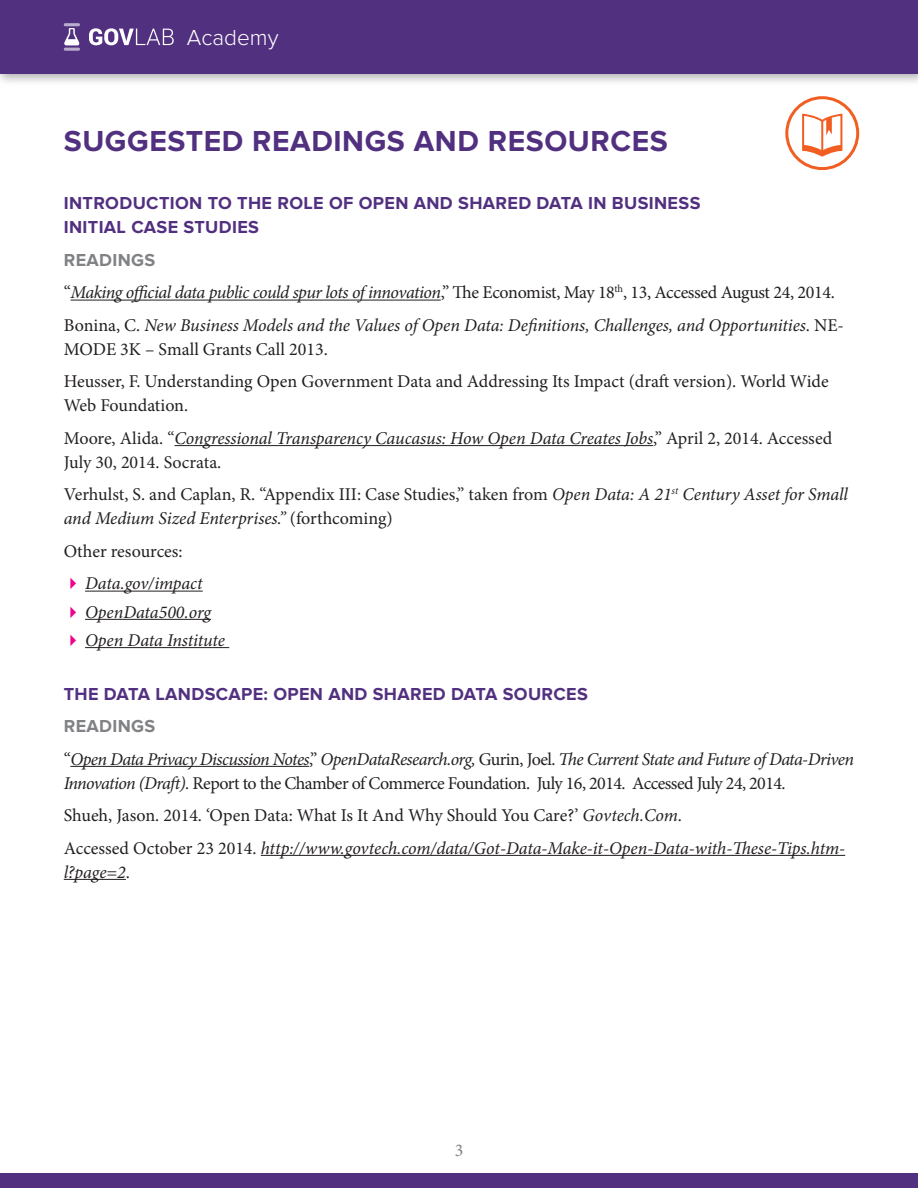
<style>
.page{position:relative;width:918px;height:1188px;background:#fff}
.page>*{position:absolute;margin:0;border:0;box-sizing:border-box;transform-origin:0 0}
.t1{font:700 30px "Proxima Nova";letter-spacing:.02em;color:#523080}
.t2{font:300 22.5px "Proxima Nova";color:#fff}
.t3{font:italic 18px/24px "Minion Pro";letter-spacing:-.015em;color:#231f20}
.t4{font:italic 18px/24px "Minion Pro";letter-spacing:-.04em;color:#231f20}
.t5{font:18px/24px "Minion Pro";letter-spacing:-.005em;color:#231f20}
.t6{font:18px/24px "Minion Pro";color:#222}
.t7{font:700 18px/24px "Proxima Nova";letter-spacing:.02em;color:#523080}
.t8{font:700 18px "Proxima Nova";letter-spacing:.02em;color:#808285}
.t9{font:18px "Minion Pro";color:#808285}
.s1{font-style:normal}
.s2{font-style:normal;color:#222}
.s3{font-style:italic}
.s4{font-style:italic;color:#231f20}
.s5{color:#231f20}
</style>
<div class="page">
<div style="left:0;top:0;width:918px;height:86px;background:#231f20;opacity:.36"></div>
<div style="left:0;top:0;width:918px;height:74px;background:#523080"></div>
<div style="left:0;top:1174px;width:918px;height:14px;background:#523080"></div>
<svg style="left:64px;top:23px;width:16px;height:28px"></svg>
<svg style="left:89px;top:28px;width:85px;height:17px"></svg>
<svg style="left:802px;top:114px;width:40px;height:43px"></svg>
<div style="left:785px;top:96px;width:74px;height:74px;border:3px solid #f25d21;border-radius:50%"></div>
<hr style="left:71px;top:300px;width:370px;height:1px;background:#231f20">
<hr style="left:175px;top:445px;width:478px;height:1px;background:#231f20">
<hr style="left:85px;top:591px;width:118px;height:1px;background:#231f20">
<hr style="left:85px;top:619px;width:126px;height:1px;background:#231f20">
<hr style="left:85px;top:647px;width:144px;height:1px;background:#231f20">
<hr style="left:70px;top:766px;width:239px;height:1px;background:#231f20">
<hr style="left:261px;top:855px;width:584px;height:1px;background:#231f20">
<hr style="left:64px;top:879px;width:62px;height:1px;background:#231f20">
<p class="t2" style="left:187px;top:25px;width:93px">Academy</p>
<p class="t1" style="left:64px;top:124px;width:605px">SUGGESTED READINGS AND RESOURCES</p>
<p class="t7" style="left:64px;top:192px;width:638px">INTRODUCTION TO THE ROLE OF OPEN AND SHARED DATA IN BUSINESS<br>INITIAL CASE STUDIES</p>
<p class="t8" style="left:64px;top:249px;width:93px">READINGS</p>
<p class="t3" style="left:64px;top:281px;width:772px"><span class="s1">“</span>Making official data public could spur lots of innovation<span class="s1">,” The Economist, May 18</span><sup>th</sup><span class="s1">, 13, Accessed August 24, 2014.</span></p>
<p class="t3" style="left:64px;top:313px;width:782px"><span class="s1">Bonina, C.</span> New Business Models and the Values of Open Data: Definitions, Challenges, and Opportunities<span class="s1">. NE-<br>MODE 3K – Small Grants Call 2013.</span></p>
<p class="t5" style="left:64px;top:370px;width:766px">Heusser, F. Understanding Open Government Data and Addressing Its Impact (draft version). World Wide<br>Web Foundation.</p>
<p class="t3" style="left:64px;top:426px;width:770px"><span class="s2">Moore, Alida. “</span>Congressional Transparency Caucasus: How Open Data Creates Jobs<span class="s2">,” April 2, 2014. Accessed<br>July 30, 2014. Socrata.</span></p>
<p class="t6" style="left:64px;top:483px;width:786px">Verhulst, S. and Caplan, R. “Appendix III: Case Studies,” taken from <span class="s3">Open Data: A 21</span><sup>st</sup> <span class="s4">Century Asset for Small and Medium Sized Enterprises.”</span> <span class="s5">(forthcoming)</span></p>
<p class="t5" style="left:64px;top:539px;width:120px">Other resources:</p>
<p class="t3" style="left:85px;top:572px;width:119px">Data.gov/impact</p>
<p class="t3" style="left:85px;top:600px;width:128px">OpenData500.org</p>
<p class="t3" style="left:85px;top:628px;width:142px">Open Data Institute</p>
<p class="t7" style="left:64px;top:682px;width:526px">THE DATA LANDSCAPE: OPEN AND SHARED DATA SOURCES</p>
<p class="t8" style="left:64px;top:716px;width:93px">READINGS</p>
<p class="t4" style="left:64px;top:747px;width:792px"><span class="s1">“</span>Open Data Privacy Discussion Notes<span class="s1">,”</span> OpenDataResearch.org, <span class="s1">Gurin, Joel.</span> The Current State and Future of Data-Driven<br>Innovation (Draft). <span class="s1">Report to the Chamber of Commerce Foundation. July 16, 2014. Accessed July 24, 2014.</span></p>
<p class="t5" style="left:64px;top:803px;width:620px">Shueh, Jason. 2014. ‘Open Data: What Is It And Why Should You Care?’ <span class="s3">Govtech.Com</span>.</p>
<p class="t3" style="left:64px;top:836px;width:783px"><span class="s1">Accessed October 23 2014.</span> http://www.govtech.com/data/Got-Data-Make-it-Open-Data-with-These-Tips.htm&shy;l?page=2<span class="s1">.</span></p>
<p class="t9" style="left:455px;top:1138px;width:10px">3</p>
</div>
